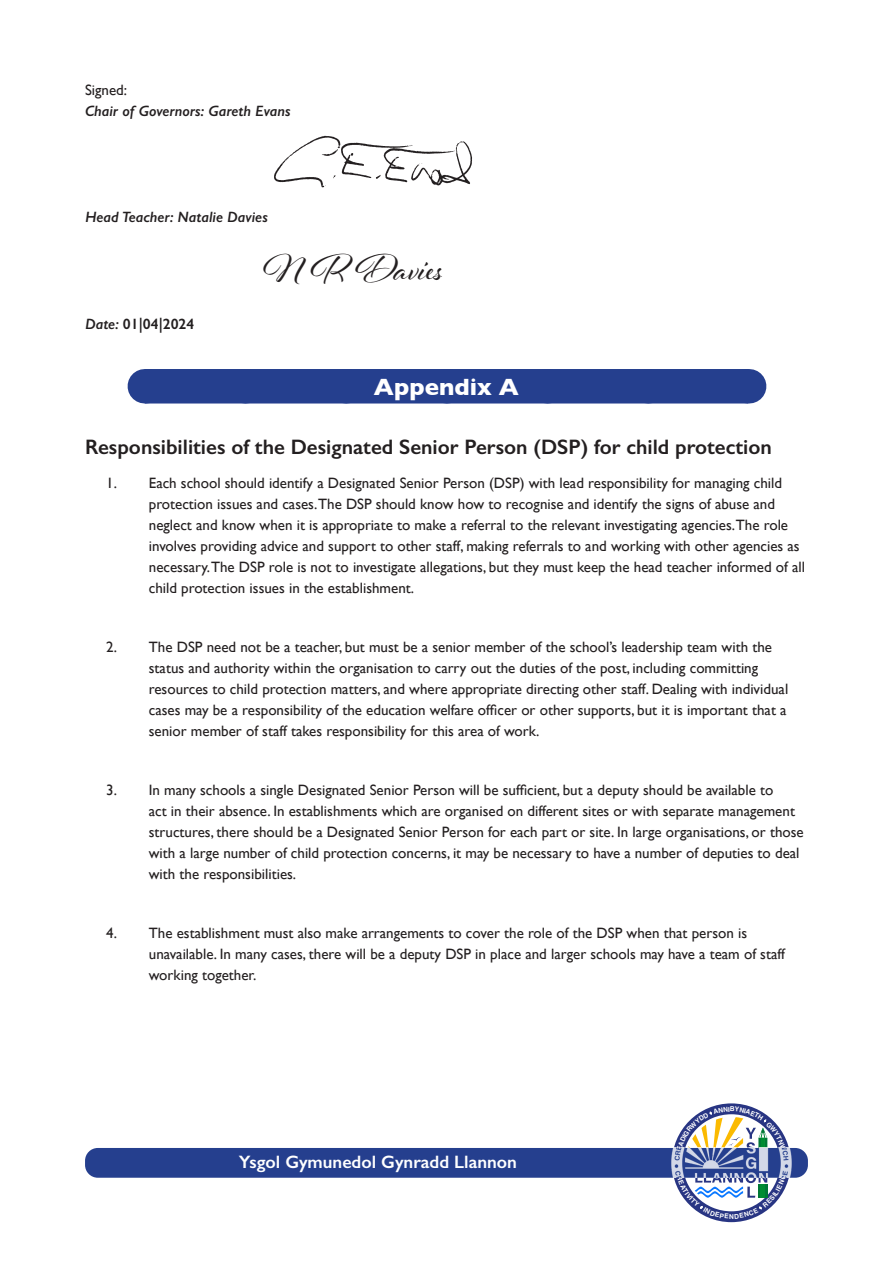
<style>
.page{position:relative;width:893px;height:1263px;background:#fff}
.page>*{position:absolute;margin:0;border:0;box-sizing:border-box;transform-origin:0 0}
.t1{font:39px "Al Fresco";color:#231f20}
.main_heading{font:700 24px "Gill Sans";color:#fff}
.sub_heading{font:600 21px "Gill Sans";color:#231f20}
.t2{font:600 18px "Gill Sans";color:#fff}
.bullets{font:15px/21px "Gill Sans";color:#231f20}
.sign_off{font:italic 600 15px "Gill Sans";color:#231f20}
.t3{font:600 15px "Gill Sans";color:#231f20}
.s1{font-style:italic}
</style>
<div class="page">
<div style="left:145px;top:369px;width:603px;height:34px;background:#253f8e"></div>
<hr style="left:748px;top:369px;width:1px;height:34px;background:#253f8e">
<img style="left:274px;top:135px;width:198px;height:53px">
<div style="left:85px;top:1148px;width:723px;height:30px;background:#253f8e;border-radius:13px"></div>
<svg style="left:672px;top:1103px;width:119px;height:119px"></svg>
<p class="bullets" style="left:85px;top:80px;width:44px">Signed:</p>
<p class="sign_off" style="left:85px;top:102px;width:207px">Chair of Governors: Gareth Evans</p>
<p class="sign_off" style="left:85px;top:208px;width:184px">Head Teacher: Natalie Davies</p>
<p class="t3" style="left:85px;top:314px;width:111px"><span class="s1">Date:</span> 01|04|2024</p>
<p class="t1" style="left:264px;top:242px;width:181px">N R Davies</p>
<p class="main_heading" style="left:374px;top:367px;width:146px">Appendix A</p>
<p class="sub_heading" style="left:85px;top:434px;width:688px">Responsibilities of the Designated Senior Person (DSP) for child protection</p>
<p class="bullets" style="left:149px;top:472px;width:658px;text-indent:-43px">1. Each school should identify a Designated Senior Person (DSP) with lead responsibility for managing child protection issues and cases.The DSP should know how to recognise and identify the signs of abuse and neglect and know when it is appropriate to make a referral to the relevant investigating agencies.The role involves providing advice and support to other staff, making referrals to and working with other agencies as necessary.The DSP role is not to investigate allegations, but they must keep the head teacher informed of all child protection issues in the establishment.</p>
<p class="bullets" style="left:149px;top:636px;width:641px;text-indent:-43px">2. The DSP need not be a teacher, but must be a senior member of the school’s leadership team with the status and authority within the organisation to carry out the duties of the post, including committing resources to child protection matters, and where appropriate directing other staff. Dealing with individual cases may be a responsibility of the education welfare officer or other supports, but it is important that a senior member of staff takes responsibility for this area of work.</p>
<p class="bullets" style="left:149px;top:779px;width:656px;text-indent:-43px">3. In many schools a single Designated Senior Person will be sufficient, but a deputy should be available to<br>act in their absence. In establishments which are organised on different sites or with separate management structures, there should be a Designated Senior Person for each part or site. In large organisations, or those with a large number of child protection concerns, it may be necessary to have a number of deputies to deal with the responsibilities.</p>
<p class="bullets" style="left:149px;top:922px;width:638px;text-indent:-43px">4. The establishment must also make arrangements to cover the role of the DSP when that person is unavailable. In many cases, there will be a deputy DSP in place and larger schools may have a team of staff working together.</p>
<p class="t2" style="left:239px;top:1151px;width:280px">Ysgol Gymunedol Gynradd Llannon</p>
</div>
